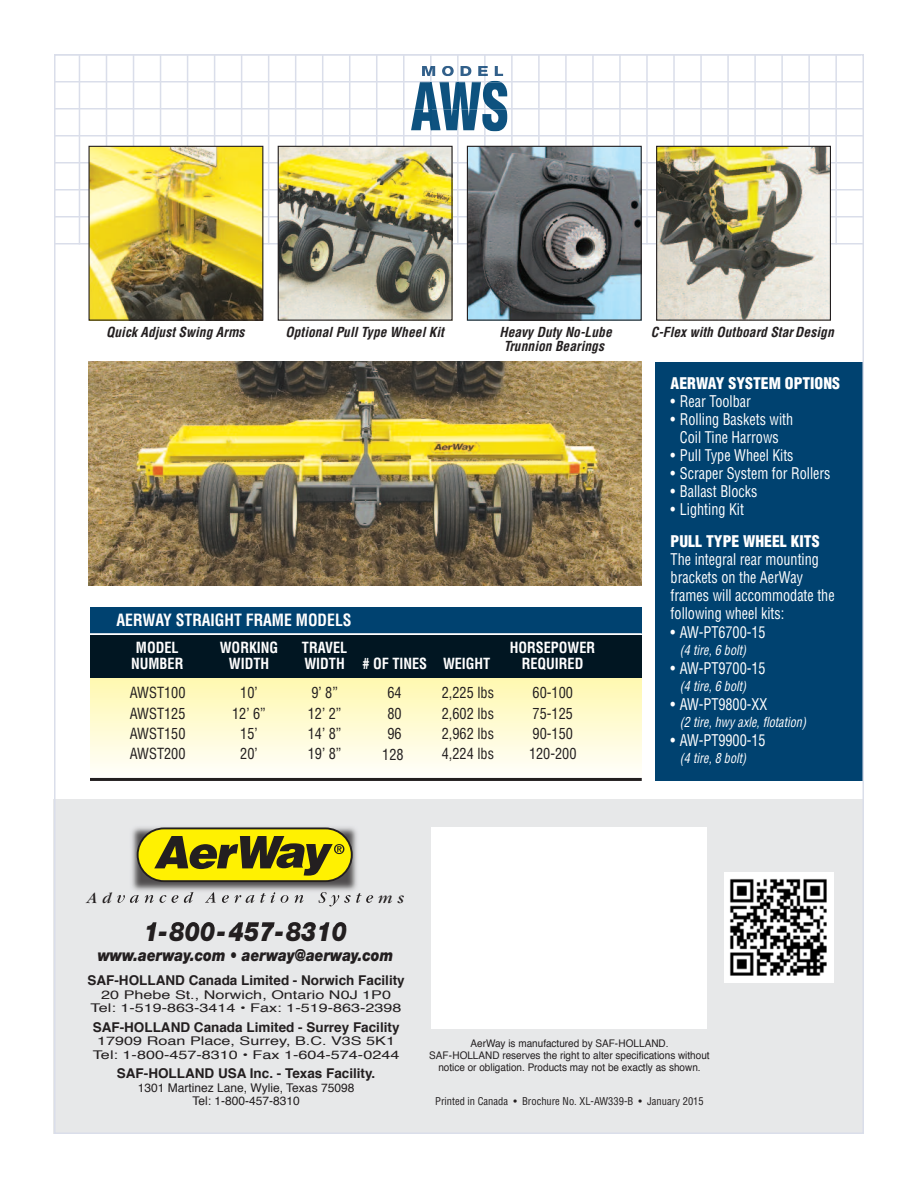
<style>
.page{position:relative;width:918px;height:1188px;background:#fff}
.page>*{position:absolute;margin:0;border:0;box-sizing:border-box;transform-origin:0 0}
.t1{font:italic 900 27px "Helvetica Neue LT Std";color:#231f20;scale:.85 1}
.t2{font:italic 900 16.5px "Helvetica Neue LT Std";color:#231f20;scale:.85 1}
.t3{font:700 condensed 16.5px "Helvetica";color:#fff;scale:.95 1}
.t4{font:condensed 15.75px/18px "Helvetica";color:#fff;text-align:center;scale:.9 1}
.t5{font:900 condensed 15.75px "Helvetica";color:#fff}
.t6{font:condensed 15px/20.5px "Helvetica";color:#231f20;text-align:center;scale:.95 1}
.t7{font:700 condensed 15px/16.5px "Helvetica";color:#fff;text-align:center;scale:.95 1}
.t8{font:700 13.5px "Helvetica";color:#231f20}
.t9{font:italic 700 condensed 13.5px/13.5px "Helvetica";letter-spacing:.005em;color:#231f20;text-align:center}
.t10{font:italic condensed 13.5px "Helvetica";color:#fff;scale:.9 1}
.t11{font:12px/13.5px "Helvetica";color:#231f20;text-align:center;scale:1.35 1}
.t12{font:12px/13.5px "Helvetica";color:#231f20;text-align:center}
.t13{font:10.5px/12px "Helvetica";color:#231f20;text-align:center;scale:.95 1}
.t14{font:condensed 10.5px "Helvetica";color:#231f20}
</style>
<div class="page">
<hr style="left:54px;top:243px;width:810px;height:1px;background:#dadeea">
<hr style="left:54px;top:216px;width:810px;height:2px;background:#dadeea">
<hr style="left:54px;top:189px;width:810px;height:1px;background:#dadeea">
<hr style="left:54px;top:162px;width:810px;height:2px;background:#dadeea">
<hr style="left:54px;top:135px;width:810px;height:1px;background:#dadeea">
<hr style="left:54px;top:108px;width:810px;height:2px;background:#dadeea">
<hr style="left:54px;top:81px;width:810px;height:1px;background:#dadeea">
<hr style="left:79px;top:54px;width:1px;height:190px;background:#dadeea">
<hr style="left:106px;top:54px;width:1px;height:190px;background:#dadeea">
<hr style="left:133px;top:54px;width:1px;height:190px;background:#dadeea">
<hr style="left:160px;top:54px;width:1px;height:190px;background:#dadeea">
<hr style="left:187px;top:54px;width:1px;height:191px;background:#dadeea">
<hr style="left:214px;top:54px;width:1px;height:190px;background:#dadeea">
<hr style="left:241px;top:54px;width:1px;height:191px;background:#dadeea">
<hr style="left:268px;top:54px;width:1px;height:190px;background:#dadeea">
<hr style="left:295px;top:54px;width:1px;height:191px;background:#dadeea">
<hr style="left:322px;top:54px;width:1px;height:190px;background:#dadeea">
<hr style="left:349px;top:54px;width:1px;height:190px;background:#dadeea">
<hr style="left:376px;top:54px;width:1px;height:191px;background:#dadeea">
<hr style="left:403px;top:54px;width:2px;height:190px;background:#dadeea">
<hr style="left:430px;top:54px;width:2px;height:191px;background:#dadeea">
<hr style="left:457px;top:54px;width:2px;height:190px;background:#dadeea">
<hr style="left:484px;top:54px;width:2px;height:191px;background:#dadeea">
<hr style="left:511px;top:54px;width:2px;height:190px;background:#dadeea">
<hr style="left:538px;top:54px;width:2px;height:190px;background:#dadeea">
<hr style="left:565px;top:54px;width:2px;height:190px;background:#dadeea">
<hr style="left:592px;top:54px;width:2px;height:190px;background:#dadeea">
<hr style="left:619px;top:54px;width:2px;height:191px;background:#dadeea">
<hr style="left:646px;top:54px;width:2px;height:190px;background:#dadeea">
<hr style="left:673px;top:54px;width:2px;height:191px;background:#dadeea">
<hr style="left:700px;top:54px;width:2px;height:190px;background:#dadeea">
<hr style="left:727px;top:54px;width:2px;height:190px;background:#dadeea">
<hr style="left:754px;top:54px;width:2px;height:190px;background:#dadeea">
<hr style="left:781px;top:54px;width:2px;height:190px;background:#dadeea">
<hr style="left:808px;top:54px;width:2px;height:191px;background:#dadeea">
<hr style="left:835px;top:54px;width:2px;height:190px;background:#dadeea">
<img style="left:90px;top:148px;width:171px;height:171px">
<div style="left:88px;top:146px;width:175px;height:175px;border:1px solid #231f20"></div>
<svg style="left:411px;top:66px;width:97px;height:65px"></svg>
<img style="left:88px;top:362px;width:554px;height:223px">
<img style="left:469px;top:148px;width:171px;height:171px">
<div style="left:467px;top:146px;width:175px;height:175px;border:1px solid #231f20"></div>
<img style="left:280px;top:148px;width:171px;height:171px">
<div style="left:278px;top:146px;width:175px;height:175px;border:1px solid #231f20"></div>
<div style="left:90px;top:676px;width:552px;height:102px;background:linear-gradient(to bottom,#fff8ae,#fffefb)"></div>
<div style="left:90px;top:607px;width:552px;height:27px;background:#004270"></div>
<div style="left:90px;top:635px;width:552px;height:43px;background:#011622"></div>
<hr style="left:90px;top:633px;width:552px;height:2px;background:#fff">
<hr style="left:90px;top:778px;width:552px;height:3px;background:#231f20">
<div style="left:655px;top:362px;width:209px;height:419px;background:#004270"></div>
<img style="left:658px;top:148px;width:171px;height:171px">
<div style="left:656px;top:146px;width:175px;height:175px;border:1px solid #231f20"></div>
<div style="left:53px;top:800px;width:810px;height:334px;background:#e7e8e9"></div>
<div style="left:431px;top:827px;width:275px;height:201px;background:#fff"></div>
<img style="left:132px;top:828px;width:240px;height:79px">
<img style="left:117px;top:892px;width:61px;height:11px">
<svg style="left:147px;top:922px;width:10px;height:5px"></svg>
<img style="left:171px;top:922px;width:28px;height:5px">
<img style="left:202px;top:922px;width:13px;height:5px">
<img style="left:234px;top:922px;width:41px;height:5px">
<img style="left:288px;top:922px;width:59px;height:5px">
<svg style="left:137px;top:827px;width:216px;height:55px;background:#a89e14"></svg>
<img style="left:724px;top:873px;width:109px;height:109px">
<p class="t9" style="left:106px;top:326px;width:140px">Quick Adjust Swing Arms</p>
<p class="t9" style="left:286px;top:326px;width:160px">Optional Pull Type Wheel Kit</p>
<p class="t9" style="left:499px;top:326px;width:114px">Heavy Duty No-Lube<br>Trunnion Bearings</p>
<p class="t9" style="left:651px;top:326px;width:184px">C-Flex with Outboard Star Design</p>
<p class="t3" style="left:117px;top:611px;width:249px">AERWAY STRAIGHT FRAME MODELS</p>
<p class="t7" style="left:131px;top:639px;width:56px">MODEL<br>NUMBER</p>
<p class="t7" style="left:220px;top:639px;width:63px">WORKING<br>WIDTH</p>
<p class="t7" style="left:302px;top:639px;width:49px;text-align:left">TRAVEL<br>WIDTH</p>
<p class="t7" style="left:510px;top:639px;width:91px">HORSEPOWER<br>REQUIRED</p>
<p class="t7" style="left:362px;top:656px;width:70px"># OF TINES</p>
<p class="t6" style="left:382px;top:683px;width:24px">64<br>80<br>96<br>128</p>
<p class="t7" style="left:443px;top:656px;width:51px">WEIGHT</p>
<p class="t6" style="left:130px;top:683px;width:60px">AWST100</p>
<p class="t6" style="left:240px;top:683px;width:20px">10’</p>
<p class="t6" style="left:311px;top:683px;width:29px">9’ 8”</p>
<p class="t6" style="left:442px;top:683px;width:56px">2,225 lbs</p>
<p class="t6" style="left:533px;top:683px;width:44px">60-100</p>
<p class="t6" style="left:130px;top:703px;width:60px">AWST125</p>
<p class="t6" style="left:232px;top:703px;width:37px">12’ 6”</p>
<p class="t6" style="left:308px;top:703px;width:37px">12’ 2”</p>
<p class="t6" style="left:442px;top:703px;width:56px">2,602 lbs</p>
<p class="t6" style="left:533px;top:703px;width:44px">75-125</p>
<p class="t6" style="left:130px;top:724px;width:60px">AWST150</p>
<p class="t6" style="left:240px;top:724px;width:20px">15’</p>
<p class="t6" style="left:308px;top:724px;width:37px">14’ 8”</p>
<p class="t6" style="left:442px;top:724px;width:56px">2,962 lbs</p>
<p class="t6" style="left:533px;top:724px;width:44px">90-150</p>
<p class="t6" style="left:130px;top:744px;width:60px">AWST200</p>
<p class="t6" style="left:240px;top:744px;width:20px">20’</p>
<p class="t6" style="left:308px;top:744px;width:37px">19’ 8”</p>
<p class="t6" style="left:442px;top:744px;width:56px">4,224 lbs</p>
<p class="t6" style="left:529px;top:744px;width:51px">120-200</p>
<h1 class="t1" style="left:144px;top:922px;width:241px">1-800-457-8310</h1>
<p class="t2" style="left:98px;top:949px;width:349px">www.aerway.com • aerway@aerway.com</p>
<p class="t5" style="left:671px;top:375px;width:171px">AERWAY SYSTEM OPTIONS</p>
<p class="t4" style="left:671px;top:393px;width:91px">• Rear Toolbar</p>
<p class="t4" style="left:671px;top:411px;width:138px">• Rolling Baskets with<br>Coil Tine Harrows</p>
<p class="t4" style="left:671px;top:447px;width:138px">• Pull Type Wheel Kits</p>
<p class="t4" style="left:671px;top:465px;width:179px">• Scraper System for Rollers</p>
<p class="t4" style="left:671px;top:483px;width:98px">• Ballast Blocks</p>
<p class="t4" style="left:671px;top:501px;width:83px">• Lighting Kit</p>
<p class="t5" style="left:671px;top:532px;width:151px">PULL TYPE WHEEL KITS</p>
<p class="t4" style="left:671px;top:550px;width:184px;text-align:left">The integral rear mounting brackets on the AerWay frames will accommodate the following wheel kits:</p>
<p class="t4" style="left:671px;top:624px;width:107px">• AW-PT6700-15</p>
<p class="t10" style="left:680px;top:642px;width:75px">(4 tire, 6 bolt)</p>
<p class="t4" style="left:671px;top:660px;width:107px">• AW-PT9700-15</p>
<p class="t10" style="left:680px;top:678px;width:75px">(4 tire, 6 bolt)</p>
<p class="t4" style="left:671px;top:696px;width:109px">• AW-PT9800-XX</p>
<p class="t10" style="left:680px;top:714px;width:142px">(2 tire, hwy axle, flotation)</p>
<p class="t4" style="left:671px;top:732px;width:107px">• AW-PT9900-15</p>
<p class="t10" style="left:680px;top:750px;width:75px">(4 tire, 8 bolt)</p>
<p class="t8" style="left:87px;top:975px;width:319px">SAF-HOLLAND Canada Limited - Norwich Facility</p>
<p class="t11" style="left:91px;top:989px;width:232px">20 Phebe St., norwich, ontario n0J 1P0<br>Tel: 1-519-863-3414 • Fax: 1-519-863-2398</p>
<p class="t8" style="left:93px;top:1021px;width:308px">SAF-HOLLAND Canada Limited - Surrey Facility</p>
<p class="t11" style="left:93px;top:1035px;width:229px">17909 Roan Place, Surrey, B.C. V3S 5K1<br>Tel: 1-800-457-8310 • Fax 1-604-574-0244</p>
<p class="t8" style="left:117px;top:1068px;width:260px">SAF-HOLLAND USA Inc. - Texas Facility.</p>
<p class="t12" style="left:138px;top:1082px;width:218px">1301 Martinez lane, Wylie, Texas 75098<br>Tel: 1-800-457-8310</p>
<p class="t13" style="left:429px;top:1038px;width:297px">AerWay is manufactured by SAF-HollAnd.<br>SAF-HollAnd reserves the right to alter specifications without notice or obligation. Products may not be exactly as shown.</p>
<p class="t14" style="left:435px;top:1096px;width:270px">Printed in Canada • Brochure No. XL-AW339-B • January 2015</p>
</div>
